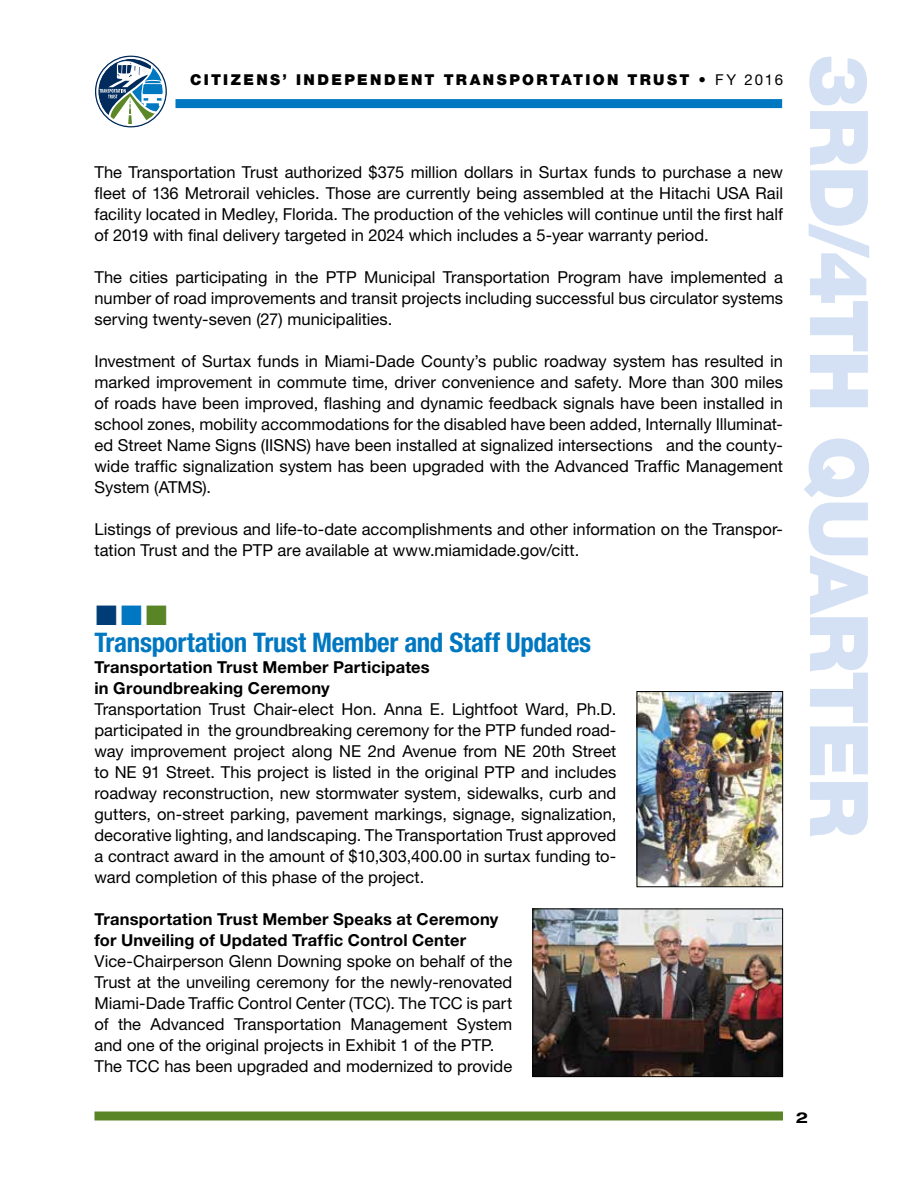
<style>
.page{position:relative;width:918px;height:1188px;background:#fff}
.page>*{position:absolute;margin:0;border:0;box-sizing:border-box;transform-origin:0 0}
.t1{font:900 81px "Helvetica Neue LT Std";letter-spacing:-.025em;color:#d4e0f3}
.t2{font:700 condensed 27px "Helvetica Neue LT Std";letter-spacing:-.01em;color:#0077c1}
.t3{font:16.5px/21px "Helvetica Neue LT Std";color:#000;text-align:justify}
.t4{font:700 16.5px/21px "Helvetica Neue LT Std";letter-spacing:.01em;color:#000}
.t5{font:900 15px "Helvetica Neue LT Std";letter-spacing:.155em;color:#000}
.t6{font:700 expanded 15px "Helvetica Neue LT Std";color:#000}
.s1{font-weight:400}
</style>
<div class="page">
<svg style="left:95px;top:55px;width:72px;height:73px"></svg>
<div style="left:176px;top:99px;width:606px;height:9px;background:#0077c1"></div>
<div style="left:94px;top:1112px;width:689px;height:8px;background:#598527"></div>
<img style="left:639px;top:693px;width:142px;height:192px">
<div style="left:637px;top:691px;width:146px;height:196px;border:1px solid #000"></div>
<img style="left:534px;top:911px;width:247px;height:164px">
<div style="left:532px;top:909px;width:251px;height:168px;border:1px solid #000"></div>
<p class="t5" style="left:190px;top:71px;width:594px">CITIZENS’ INDEPENDENT TRANSPORTATION TRUST • <span class="s1">FY 2016</span></p>
<p class="t3" style="left:94px;top:161px;width:690px">The Transportation Trust authorized $375 million dollars in Surtax funds to purchase a new fleet of 136 Metrorail vehicles. Those are currently being assembled at the Hitachi USA Rail facility located in Medley, Florida. The production of the vehicles will continue until the first half of 2019 with final delivery targeted in 2024 which includes a 5-year warranty period.</p>
<p class="t3" style="left:94px;top:266px;width:690px">The cities participating in the PTP Municipal Transportation Program have implemented a number of road improvements and transit projects including successful bus circulator systems serving twenty-seven (27) municipalities.</p>
<p class="t3" style="left:94px;top:350px;width:690px">Investment of Surtax funds in Miami-Dade County’s public roadway system has resulted in marked improvement in commute time, driver convenience and safety. More than 300 miles of roads have been improved, flashing and dynamic feedback signals have been installed in school zones, mobility accommodations for the disabled have been added, Internally Illuminat&shy;ed Street Name Signs (IISNS) have been installed at signalized intersections and the county&shy;wide traffic signalization system has been upgraded with the Advanced Traffic Management System (ATMS).</p>
<p class="t3" style="left:94px;top:518px;width:690px">Listings of previous and life-to-date accomplishments and other information on the Transpor&shy;tation Trust and the PTP are available at www.miamidade.gov/citt.</p>
<h2 class="t2" style="left:94px;top:626px;width:498px">Transportation Trust Member and Staff Updates</h2>
<p class="t4" style="left:94px;top:656px;width:337px">Transportation Trust Member Participates in Groundbreaking Ceremony</p>
<p class="t3" style="left:94px;top:698px;width:523px">Transportation Trust Chair-elect Hon. Anna E. Lightfoot Ward, Ph.D. participated in the groundbreaking ceremony for the PTP funded road&shy;way improvement project along NE 2nd Avenue from NE 20th Street to NE 91 Street. This project is listed in the original PTP and includes roadway reconstruction, new stormwater system, sidewalks, curb and gutters, on-street parking, pavement markings, signage, signalization, decorative lighting, and landscaping. The Transportation Trust approved a contract award in the amount of $10,303,400.00 in surtax funding to&shy;ward completion of this phase of the project.</p>
<p class="t4" style="left:94px;top:908px;width:406px">Transportation Trust Member Speaks at Ceremony for Unveiling of Updated Traffic Control Center</p>
<p class="t3" style="left:94px;top:950px;width:419px;text-align:left">Vice-Chairperson Glenn Downing spoke on behalf of the Trust at the unveiling ceremony for the newly-renovated Miami-Dade Traffic Control Center (TCC). The TCC is part of the Advanced Transportation Management System and one of the original projects in Exhibit 1 of the PTP.<br>The TCC has been upgraded and modernized to provide</p>
<h1 class="t1" style="left:887px;top:54px;width:785px;rotate:90deg">3RD/4TH QUARTER</h1>
<p class="t6" style="left:796px;top:1108px;width:14px">2</p>
</div>
